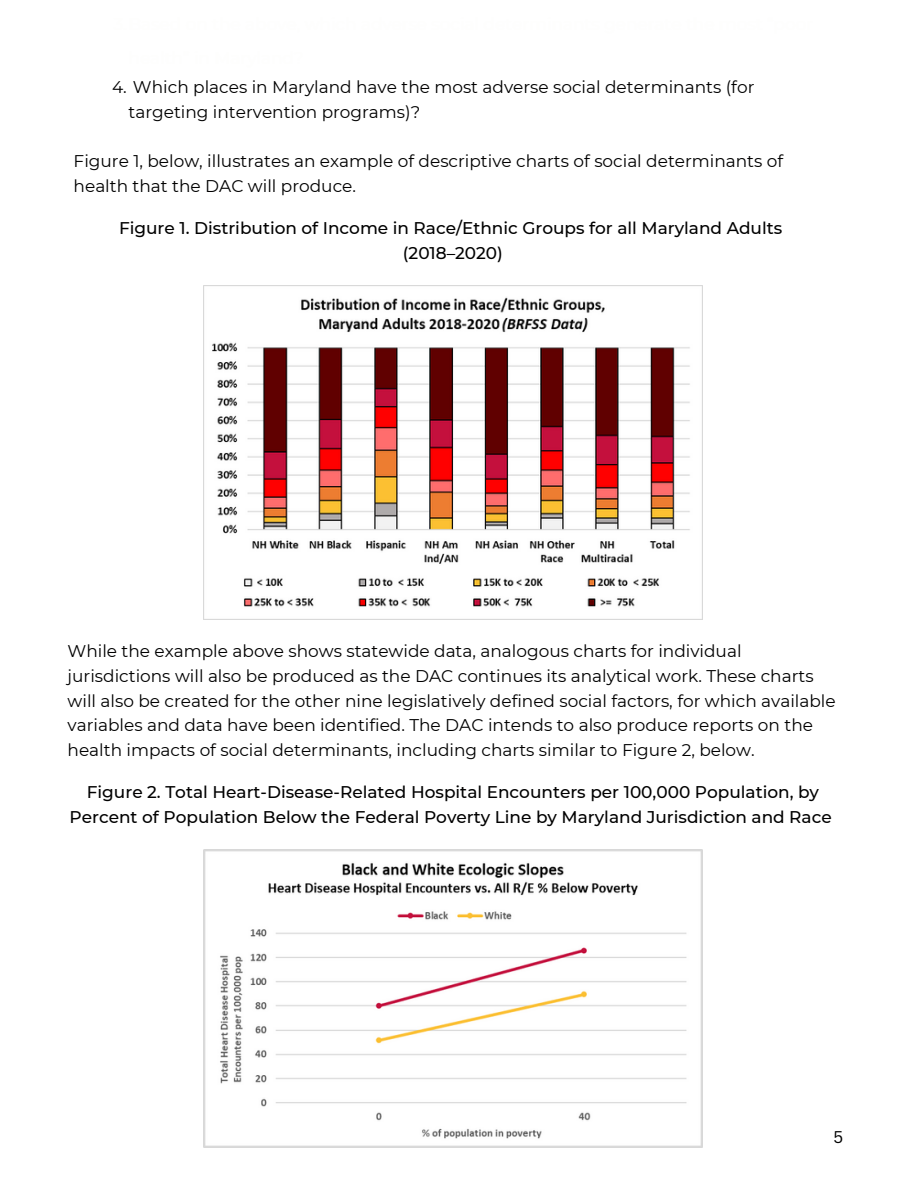
<style>
.page{position:relative;width:918px;height:1188px;background:#fff}
.page>*{position:absolute;margin:0;border:0;box-sizing:border-box;transform-origin:0 0}
.t1{font:16.95px/24.8px "Montserrat";color:#010000}
.t2{font:500 16.95px/24.8px "Montserrat";color:#010000;text-align:center}
.t3{font:16.5px "Canva Sans";color:#000}
</style>
<div class="page">
<img style="left:203px;top:285px;width:500px;height:334px">
<img style="left:203px;top:850px;width:500px;height:298px">
<p class="t1" style="left:129px;top:74px;width:627px;text-indent:-16px">4. Which places in Maryland have the most adverse social determinants (for targeting intervention programs)?</p>
<p class="t1" style="left:74px;top:148px;width:711px">Figure 1, below, illustrates an example of descriptive charts of social determinants of health that the DAC will produce.</p>
<p class="t2" style="left:119px;top:215px;width:665px">Figure 1. Distribution of Income in Race/Ethnic Groups for all Maryland Adults (2018–2020)</p>
<p class="t1" style="left:68px;top:639px;width:770px">While the example above shows statewide data, analogous charts for individual jurisdictions will also be produced as the DAC continues its analytical work. These charts will also be created for the other nine legislatively defined social factors, for which available variables and data have been identified. The DAC intends to also produce reports on the health impacts of social determinants, including charts similar to Figure 2, below.</p>
<p class="t2" style="left:70px;top:780px;width:764px">Figure 2. Total Heart-Disease-Related Hospital Encounters per 100,000 Population, by<br>Percent of Population Below the Federal Poverty Line by Maryland Jurisdiction and Race</p>
<p class="t3" style="left:833px;top:1126px;width:11px">5</p>
</div>
